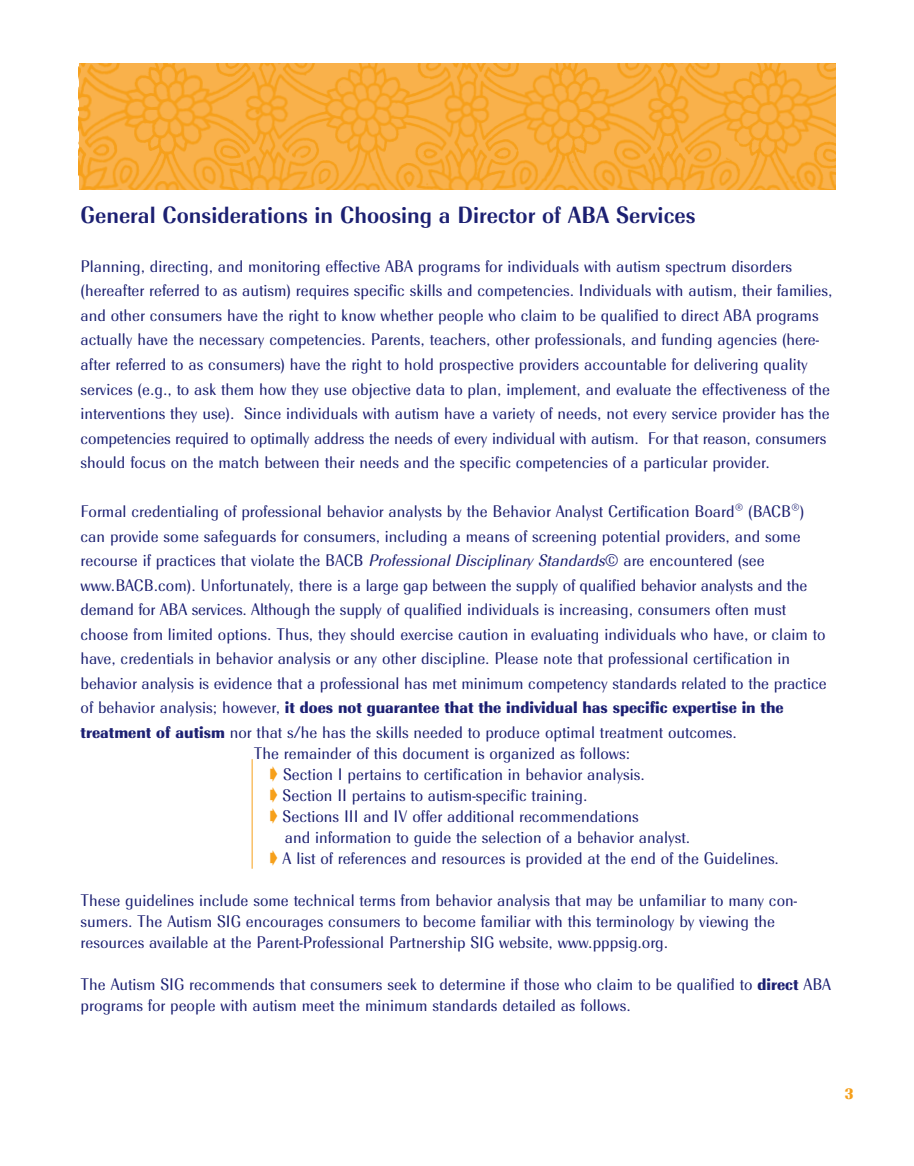
<style>
.page{position:relative;width:914px;height:1166px;background:#fff}
.page>*{position:absolute;margin:0;border:0;box-sizing:border-box;transform-origin:0 0}
.t1{font:600 24.5px "Radiant EF Text";color:#1c2072}
.t2{font:17.5px/24.5px "Radiant EF Text";color:#1c2072}
.t3{font:900 15.75px "Radiant EF Text";color:#f6a01b}
.s1{font-style:italic}
.s2{font-weight:900}
.s3{color:#f6a01b}
</style>
<div class="page">
<hr style="left:252px;top:759px;width:1px;height:109px;background:#f6a01b">
<img style="left:79px;top:63px;width:756px;height:126px">
<h1 class="t1" style="left:80px;top:200px;width:616px">General Considerations in Choosing a Director of ABA Services</h1>
<p class="t2" style="left:80px;top:254px;width:753px">Planning, directing, and monitoring effective ABA programs for individuals with autism spectrum disorders (hereafter referred to as autism) requires specific skills and competencies. Individuals with autism, their families, and other consumers have the right to know whether people who claim to be qualified to direct ABA programs actually have the necessary competencies. Parents, teachers, other professionals, and funding agencies (here&shy;after referred to as consumers) have the right to hold prospective providers accountable for delivering quality services (e.g., to ask them how they use objective data to plan, implement, and evaluate the effectiveness of the interventions they use). Since individuals with autism have a variety of needs, not every service provider has the competencies required to optimally address the needs of every individual with autism. For that reason, consumers should focus on the match between their needs and the specific competencies of a particular provider.</p>
<p class="t2" style="left:80px;top:499px;width:747px">Formal credentialing of professional behavior analysts by the Behavior Analyst Certification Board® (BACB®) can provide some safeguards for consumers, including a means of screening potential providers, and some recourse if practices that violate the BACB <span class="s1">Professional Disciplinary Standards</span>© are encountered (see www.BACB.com). Unfortunately, there is a large gap between the supply of qualified behavior analysts and the demand for ABA services. Although the supply of qualified individuals is increasing, consumers often must choose from limited options. Thus, they should exercise caution in evaluating individuals who have, or claim to have, credentials in behavior analysis or any other discipline. Please note that professional certification in behavior analysis is evidence that a professional has met minimum competency standards related to the practice of behavior analysis; however, <span class="s2">it does not guarantee that the individual has specific expertise in the treatment of autism</span> nor that s/he has the skills needed to produce optimal treatment outcomes.</p>
<p class="t2" style="left:254px;top:740px;width:378px">The remainder of this document is organized as follows:</p>
<p class="t2" style="left:270px;top:761px;width:376px"><span class="s3">➧</span> Section I pertains to certification in behavior analysis.</p>
<p class="t2" style="left:270px;top:782px;width:319px"><span class="s3">➧</span> Section II pertains to autism-specific training.</p>
<p class="t2" style="left:270px;top:803px;width:370px"><span class="s3">➧</span> Sections III and IV offer additional recommendations</p>
<p class="t2" style="left:285px;top:824px;width:407px">and information to guide the selection of a behavior analyst.</p>
<p class="t2" style="left:270px;top:845px;width:511px"><span class="s3">➧</span> A list of references and resources is provided at the end of the Guidelines.</p>
<p class="t2" style="left:81px;top:889px;width:718px;line-height:21px">These guidelines include some technical terms from behavior analysis that may be unfamiliar to many con&shy;sumers. The Autism SIG encourages consumers to become familiar with this terminology by viewing the resources available at the Parent-Professional Partnership SIG website, www.pppsig.org.</p>
<p class="t2" style="left:81px;top:973px;width:752px;line-height:21px">The Autism SIG recommends that consumers seek to determine if those who claim to be qualified to <span class="s2">direct</span> ABA programs for people with autism meet the minimum standards detailed as follows.</p>
<p class="t3" style="left:844px;top:1084px;width:11px">3</p>
</div>
